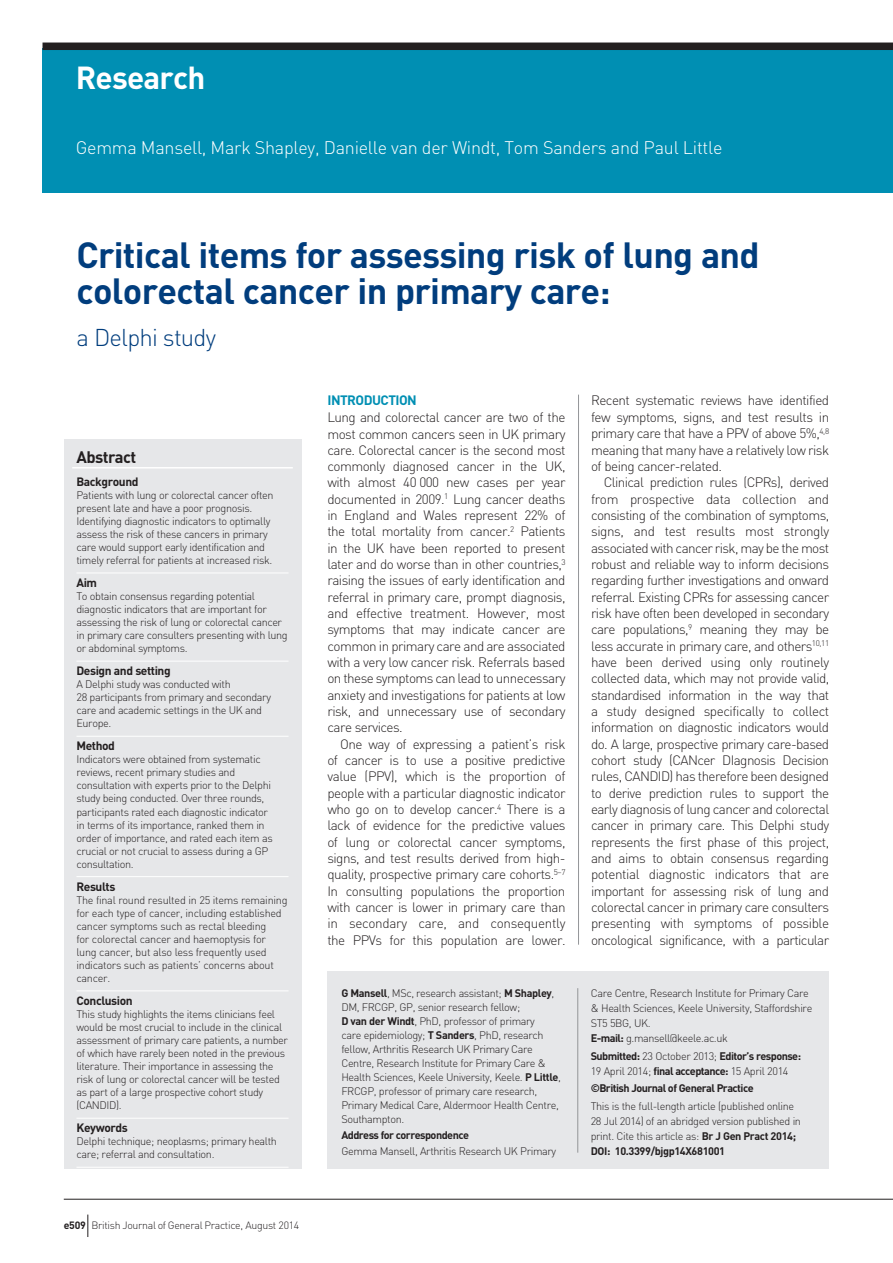
<style>
.page{position:relative;width:893px;height:1263px;background:#fff}
.page>*{position:absolute;margin:0;border:0;box-sizing:border-box;transform-origin:0 0}
.t1{font:700 36px/36px "DIN";letter-spacing:-.02em;color:#013d7d}
.t2{font:700 31.5px "DIN";letter-spacing:-.025em;color:#fff}
.t3{font:300 24px "DIN";letter-spacing:-.035em;color:#013d7d}
.t4{font:300 18px "DIN";letter-spacing:-.015em;color:#fff}
.t5{font:700 16.5px "DIN";letter-spacing:-.035em;color:#231f20}
.t6{font:300 13.5px/16.4px "DIN";letter-spacing:-.04em;color:#231f20;text-align:justify}
.t7{font:700 13.5px "DIN";letter-spacing:-.04em;color:#008fb3}
.t8{font:700 12px "DIN";letter-spacing:-.035em;color:#231f20}
.t9{font:300 10.8px/13px "DIN";letter-spacing:-.035em;color:#231f20}
.t10{font:700 10.8px/15.1px "DIN";letter-spacing:-.05em;color:#231f20}
.t11{font:300 10.5px "DIN";letter-spacing:-.025em;color:#231f20}
.s1{font-weight:700}
.s2{font-weight:300}
</style>
<div class="page">
<hr style="left:578px;top:395px;width:1px;height:550px;background:#939598">
<div style="left:327px;top:971px;width:502px;height:197px;background:#e6e7e9"></div>
<hr style="left:577px;top:988px;width:1px;height:165px;background:#939598">
<div style="left:43px;top:48px;width:850px;height:144px;background:#008fb3"></div>
<hr style="left:64px;top:1199px;width:829px;height:1px;background:#231f20">
<svg style="left:87px;top:1214px;width:1px;height:23px"></svg>
<div style="left:43px;top:43px;width:850px;height:7px;background:#231f20"></div>
<div style="left:64px;top:439px;width:237px;height:730px;background:#e6e7e9"></div>
<hr style="left:72px;top:467px;width:221px;height:1px;background:#fff">
<hr style="left:76px;top:573px;width:213px;height:1px;background:#fff">
<hr style="left:76px;top:661px;width:213px;height:1px;background:#fff">
<hr style="left:76px;top:736px;width:213px;height:1px;background:#fff">
<hr style="left:76px;top:876px;width:213px;height:1px;background:#fff">
<hr style="left:76px;top:990px;width:213px;height:1px;background:#fff">
<hr style="left:76px;top:1118px;width:213px;height:1px;background:#fff">
<hr style="left:76px;top:1167px;width:213px;height:1px;background:#fff">
<h2 class="t2" style="left:76px;top:57px;width:131px">Research</h2>
<h3 class="t4" style="left:76px;top:137px;width:648px">Gemma Mansell, Mark Shapley, Danielle van der Windt, Tom Sanders and Paul Little</h3>
<h1 class="t1" style="left:77px;top:235px;width:685px">Critical items for assessing risk of lung and colorectal cancer in primary care:</h1>
<h3 class="t3" style="left:77px;top:323px;width:141px">a Delphi study</h3>
<p class="t5" style="left:76px;top:446px;width:61px">Abstract</p>
<p class="t8" style="left:76px;top:474px;width:64px">Background</p>
<p class="t9" style="left:76px;top:488px;width:199px">Patients with lung or colorectal cancer often present late and have a poor prognosis.<br>Identifying diagnostic indicators to optimally assess the risk of these cancers in primary care would support early identification and timely referral for patients at increased risk.</p>
<p class="t8" style="left:76px;top:575px;width:22px">Aim</p>
<p class="t9" style="left:76px;top:589px;width:213px">To obtain consensus regarding potential diagnostic indicators that are important for assessing the risk of lung or colorectal cancer in primary care consulters presenting with lung or abdominal symptoms.</p>
<p class="t8" style="left:76px;top:663px;width:96px">Design and setting</p>
<p class="t9" style="left:76px;top:678px;width:196px">A Delphi study was conducted with<br>28 participants from primary and secondary care and academic settings in the UK and<br>Europe.</p>
<p class="t8" style="left:76px;top:738px;width:40px">Method</p>
<p class="t9" style="left:76px;top:753px;width:198px">Indicators were obtained from systematic reviews, recent primary studies and consultation with experts prior to the Delphi study being conducted. Over three rounds, participants rated each diagnostic indicator in terms of its importance, ranked them in order of importance, and rated each item as crucial or not crucial to assess during a GP consultation.</p>
<p class="t8" style="left:76px;top:878px;width:40px">Results</p>
<p class="t9" style="left:76px;top:893px;width:213px">The final round resulted in 25 items remaining for each type of cancer, including established cancer symptoms such as rectal bleeding<br>for colorectal cancer and haemoptysis for lung cancer, but also less frequently used indicators such as patients’ concerns about cancer.</p>
<p class="t8" style="left:76px;top:993px;width:58px">Conclusion</p>
<p class="t9" style="left:76px;top:1007px;width:213px">This study highlights the items clinicians feel would be most crucial to include in the clinical assessment of primary care patients, a number of which have rarely been noted in the previous literature. Their importance in assessing the risk of lung or colorectal cancer will be tested as part of a large prospective cohort study (CANDID).</p>
<p class="t8" style="left:76px;top:1120px;width:53px">Keywords</p>
<p class="t9" style="left:76px;top:1135px;width:202px">Delphi technique; neoplasms; primary health care; referral and consultation.</p>
<p class="t11" style="left:64px;top:1219px;width:237px"><span class="s1">e509</span> British Journal of General Practice, August 2014</p>
<p class="t7" style="left:327px;top:391px;width:91px">INTRODUCTION</p>
<p class="t6" style="left:327px;top:409px;width:240px">Lung and colorectal cancer are two of the most common cancers seen in UK primary care. Colorectal cancer is the second most commonly diagnosed cancer in the UK, with almost 40 000 new cases per year documented in 2009.<sup>1</sup> Lung cancer deaths in England and Wales represent 22% of the total mortality from cancer.<sup>2</sup> Patients in the UK have been reported to present later and do worse than in other countries,<sup>3 </sup>raising the issues of early identification and referral in primary care, prompt diagnosis, and effective treatment. However, most symptoms that may indicate cancer are common in primary care and are associated with a very low cancer risk. Referrals based on these symptoms can lead to unnecessary anxiety and investigations for patients at low risk, and unnecessary use of secondary care services.</p>
<p class="t6" style="left:327px;top:735px;width:240px;text-indent:13px">One way of expressing a patient’s risk of cancer is to use a positive predictive value (PPV), which is the proportion of people with a particular diagnostic indicator who go on to develop cancer.<sup>4</sup> There is a lack of evidence for the predictive values of lung or colorectal cancer symptoms, signs, and test results derived from high&shy;quality, prospective primary care cohorts.<sup>5–7<br></sup>In consulting populations the proportion with cancer is lower in primary care than in secondary care, and consequently the PPVs for this population are lower.</p>
<p class="t9" style="left:341px;top:986px;width:221px;line-height:14px"><span class="s1">G Mansell</span>, MSc, research assistant; <span class="s1">M Shapley</span>, DM, FRCGP, GP, senior research fellow;<br><span class="s1">D van der Windt</span>, PhD, professor of primary<br>care epidemiology; <span class="s1">T Sanders</span>, PhD, research fellow, Arthritis Research UK Primary Care Centre, Research Institute for Primary Care &amp; Health Sciences, Keele University, Keele. <span class="s1">P Little</span>, FRCGP, professor of primary care research, Primary Medical Care, Aldermoor Health Centre, Southampton.</p>
<p class="t10" style="left:341px;top:1127px;width:129px">Address for correspondence</p>
<p class="t9" style="left:341px;top:1144px;width:216px">Gemma Mansell, Arthritis Research UK Primary</p>
<p class="t6" style="left:591px;top:392px;width:240px">Recent systematic reviews have identified few symptoms, signs, and test results in primary care that have a PPV of above 5%,<sup>4,8 </sup>meaning that many have a relatively low risk of being cancer-related.</p>
<p class="t6" style="left:591px;top:474px;width:240px;text-indent:13px">Clinical prediction rules (CPRs), derived from prospective data collection and consisting of the combination of symptoms, signs, and test results most strongly associated with cancer risk, may be the most robust and reliable way to inform decisions regarding further investigations and onward referral. Existing CPRs for assessing cancer risk have often been developed in secondary care populations,<sup>9</sup> meaning they may be less accurate in primary care, and others<sup>10,11 </sup>have been derived using only routinely collected data, which may not provide valid, standardised information in the way that a study designed specifically to collect information on diagnostic indicators would do. A large, prospective primary care-based cohort study (CANcer DIagnosis Decision rules, CANDID) has therefore been designed to derive prediction rules to support the early diagnosis of lung cancer and colorectal cancer in primary care. This Delphi study represents the first phase of this project, and aims to obtain consensus regarding potential diagnostic indicators that are important for assessing risk of lung and colorectal cancer in primary care consulters presenting with symptoms of possible oncological significance, with a particular</p>
<p class="t9" style="left:591px;top:985px;width:223px;line-height:15.1px">Care Centre, Research Institute for Primary Care &amp; Health Sciences, Keele University, Staffordshire ST5 5BG, UK.<br><span class="s1">E-mail:</span> g.mansell@keele.ac.uk</p>
<p class="t10" style="left:591px;top:1048px;width:212px">Submitted: <span class="s2">23 October 2013;</span> Editor’s response:<br><span class="s2">19 April 2014;</span> final acceptance: <span class="s2">15 April 2014</span></p>
<p class="t10" style="left:591px;top:1080px;width:164px">©British Journal of General Practice</p>
<p class="t9" style="left:591px;top:1098px;width:212px;line-height:15.1px">This is the full-length article (published online 28 Jul 2014) of an abridged version published in print. Cite this article as: <span class="s1">Br J Gen Pract 2014; DOI: 10.3399/bjgp14X681001</span></p>
</div>
